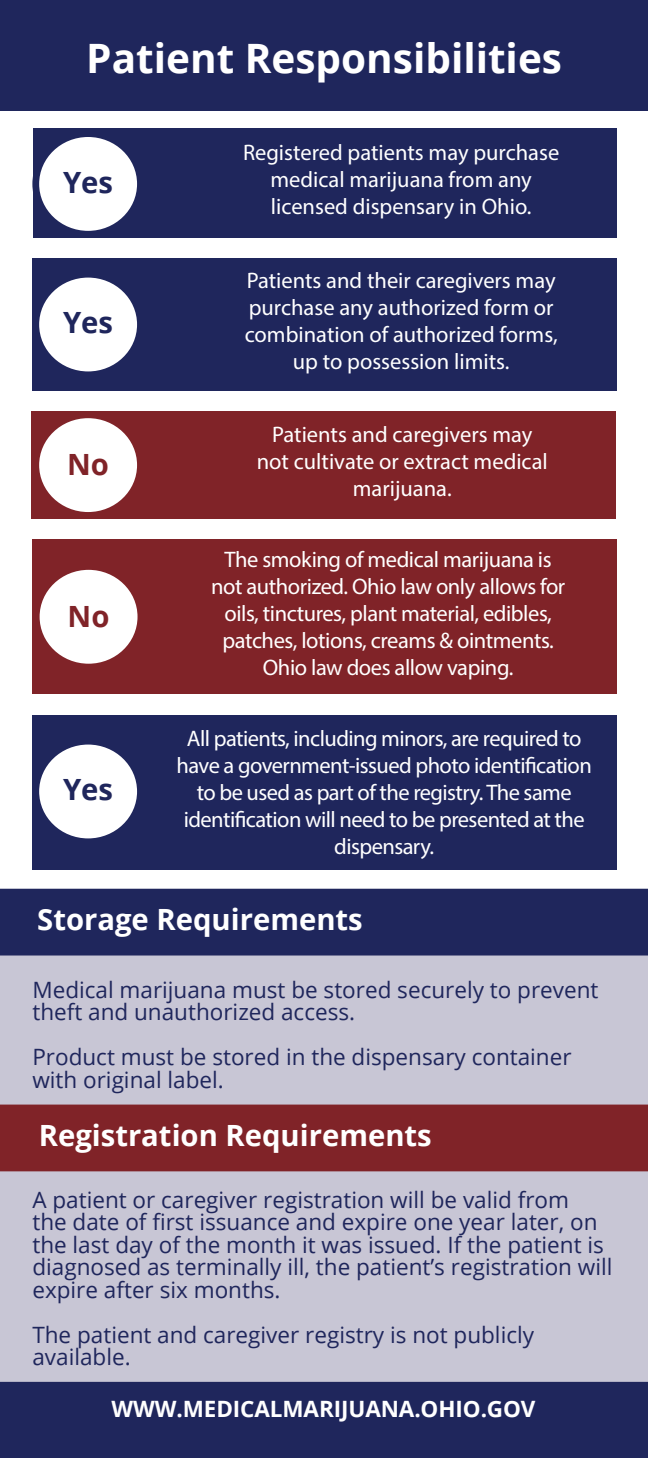
<style>
.page{position:relative;width:648px;height:1458px;background:#fff}
.page>*{position:absolute;margin:0;border:0;box-sizing:border-box;transform-origin:0 0}
.t1{font:700 40.5px "Open Sans";color:#fff}
.t2{font:700 29.25px "Open Sans";color:#fff}
.t3{font:700 29.25px "Open Sans";color:#1f265c}
.t4{font:700 29.25px "Open Sans";color:#802328}
.t5{font:22.5px/22.5px "Open Sans";color:#1f265c}
.t6{font:22.5px/27px "Myriad Pro";letter-spacing:-.02em;color:#fff;text-align:center}
.t7{font:22.5px/27px "Myriad Pro";color:#fff;text-align:center}
.t8{font:700 22.5px "Open Sans";letter-spacing:-.005em;color:#fff}
</style>
<div class="page">
<div style="left:0;top:946px;width:648px;height:509px;background:#c8c6d5"></div>
<div style="left:0;top:0;width:648px;height:111px;background:#1f265c"></div>
<div style="left:0;top:1382px;width:648px;height:76px;background:#1f265c"></div>
<div style="left:110px;top:1399px;width:427px;height:28px;background:#1f265c"></div>
<div style="left:109px;top:1398px;width:429px;height:31px;border:2px solid #1f265c"></div>
<div style="left:0;top:889px;width:648px;height:67px;background:#1f265c"></div>
<div style="left:0;top:1105px;width:648px;height:66px;background:#802328"></div>
<div style="left:33px;top:128px;width:583px;height:110px;background:#1f265c"></div>
<div style="left:36px;top:134px;width:104px;height:100px;background:#fff;border-radius:50%"></div>
<div style="left:32px;top:130px;width:112px;height:108px;border:7px solid #1f265c;border-radius:50%"></div>
<div style="left:32px;top:258px;width:584px;height:133px;background:#1f265c"></div>
<div style="left:36px;top:274px;width:104px;height:101px;background:#fff;border-radius:50%"></div>
<div style="left:32px;top:271px;width:112px;height:107px;border:7px solid #1f265c;border-radius:50%"></div>
<div style="left:32px;top:411px;width:584px;height:108px;background:#802328"></div>
<div style="left:36px;top:415px;width:104px;height:100px;background:#fff;border-radius:50%"></div>
<div style="left:32px;top:411px;width:112px;height:108px;border:7px solid #802328;border-radius:50%"></div>
<div style="left:33px;top:539px;width:584px;height:155px;background:#802328"></div>
<div style="left:36px;top:566px;width:105px;height:101px;background:#fff;border-radius:50%"></div>
<div style="left:33px;top:563px;width:111px;height:107px;border:7px solid #802328;border-radius:50%"></div>
<div style="left:32px;top:715px;width:584px;height:155px;background:#1f265c"></div>
<div style="left:36px;top:741px;width:104px;height:101px;background:#fff;border-radius:50%"></div>
<div style="left:32px;top:738px;width:112px;height:107px;border:7px solid #1f265c;border-radius:50%"></div>
<p class="t1" style="left:86px;top:30px;width:477px">Patient Responsibilities</p>
<p class="t3" style="left:63px;top:161px;width:52px">Yes</p>
<p class="t3" style="left:63px;top:302px;width:52px">Yes</p>
<p class="t4" style="left:67px;top:444px;width:43px">No</p>
<p class="t4" style="left:68px;top:596px;width:43px">No</p>
<p class="t3" style="left:63px;top:769px;width:52px">Yes</p>
<p class="t7" style="left:243px;top:138px;width:318px">Registered patients may purchase medical marijuana from any licensed dispensary in Ohio.</p>
<p class="t7" style="left:245px;top:267px;width:314px">Patients and their caregivers may purchase any authorized form or combination of authorized forms, up to possession limits.</p>
<p class="t7" style="left:257px;top:421px;width:293px">Patients and caregivers may not cultivate or extract medical marijuana.</p>
<p class="t6" style="left:211px;top:545px;width:356px">The smoking of medical marijuana is not authorized. Ohio law only allows for oils, tinctures, plant material, edibles, patches, lotions, creams &amp; ointments.<br>Ohio law does allow vaping.</p>
<p class="t6" style="left:177px;top:724px;width:417px">All patients, including minors, are required to have a government-issued photo identification to be used as part of the registry. The same identification will need to be presented at the dispensary.</p>
<p class="t2" style="left:37px;top:899px;width:327px">Storage Requirements</p>
<p class="t5" style="left:32px;top:978px;width:568px">Medical marijuana must be stored securely to prevent theft and unauthorized access.</p>
<p class="t5" style="left:32px;top:1045px;width:541px">Product must be stored in the dispensary container with original label.</p>
<p class="t2" style="left:39px;top:1114px;width:395px">Registration Requirements</p>
<p class="t5" style="left:32px;top:1188px;width:582px">A patient or caregiver registration will be valid from<br>the date of first issuance and expire one year later, on the last day of the month it was issued. If the patient is diagnosed as terminally ill, the patient’s registration will expire after six months.</p>
<p class="t5" style="left:32px;top:1323px;width:503px">The patient and caregiver registry is not publicly available.</p>
<p class="t8" style="left:112px;top:1393px;width:425px">WWW.MEDICALMARIJUANA.OHIO.GOV</p>
</div>
